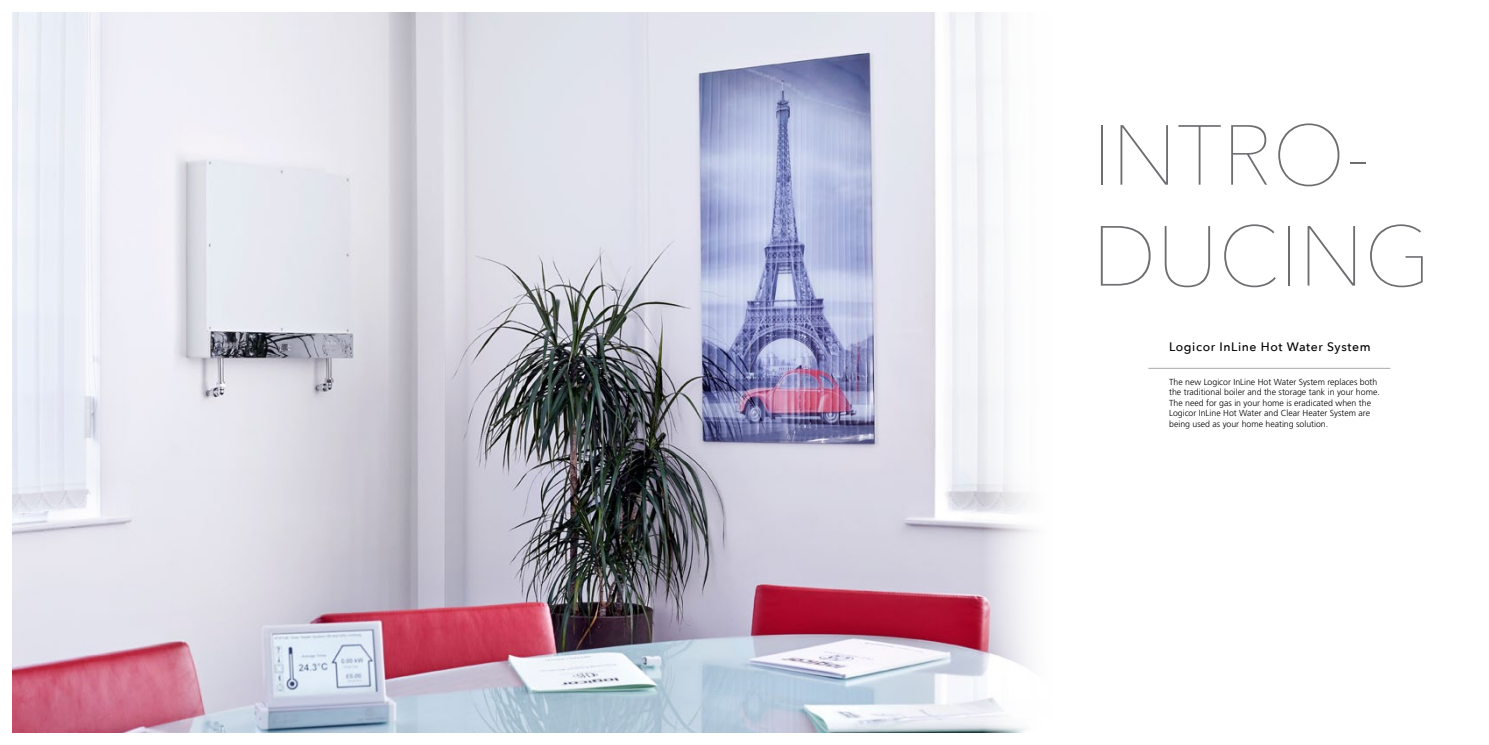
<style>
.page{position:relative;width:1489px;height:745px;background:#fff}
.page>*{position:absolute;margin:0;border:0;box-sizing:border-box;transform-origin:0 0}
.t1{font:200 84px/100.8px "Avenir Next";color:#6d6e71}
.t2{font:500 12.25px "Avenir Next";letter-spacing:.05em;color:#000}
.t3{font:300 8.75px/10.5px "Frutiger";color:#000}
</style>
<div class="page">
<hr style="left:1148px;top:367px;width:242px;height:1px;background:#a7a9ac">
<img style="left:12px;top:12px;width:1023px;height:720px">
<h1 class="t1" style="left:1091px;top:99px;width:340px">INTRO-<br>DUCING</h1>
<h2 class="t2" style="left:1169px;top:336px;width:203px">Logicor InLine Hot Water System</h2>
<p class="t3" style="left:1169px;top:376px;width:212px">The new Logicor InLine Hot Water System replaces both the traditional boiler and the storage tank in your home.<br>The need for gas in your home is eradicated when the Logicor InLine Hot Water and Clear Heater System are being used as your home heating solution.</p>
</div>
